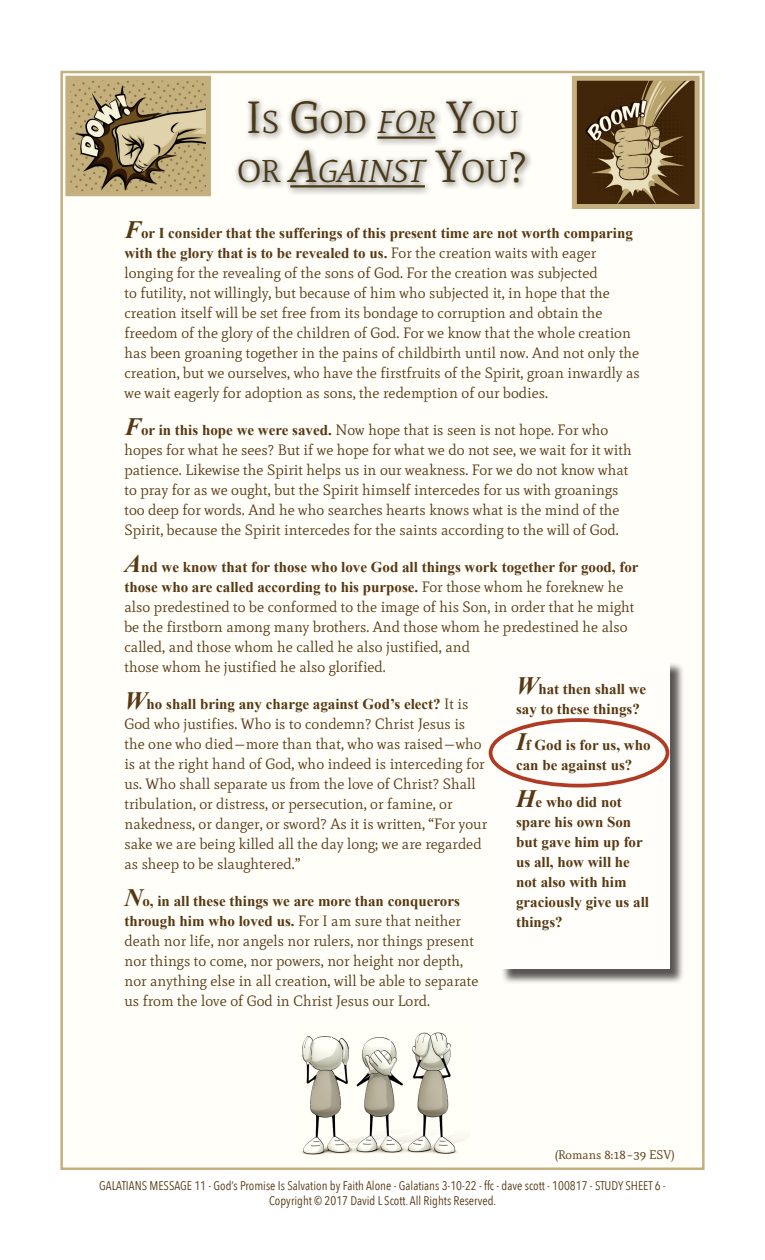
<style>
.page{position:relative;width:765px;height:1260px;background:#fff}
.page>*{position:absolute;margin:0;border:0;box-sizing:border-box;transform-origin:0 0}
.t1{font:italic 31.5px "Mate";color:#493816}
.t2{font:31.5px "Mate";color:#493816}
.t3{font:15px/20px "Mate";color:#573813}
.t4{font:700 15px/20px "Times New Roman";color:#573813}
.t5{font:12.5px "Avenir Next Condensed";color:#573915}
.t6{font:12.5px "Mate";color:#573813}
.s1{font-size:45px}
.s2{font-style:italic}
.s3{font-style:normal}
.s4{font-style:normal;font-size:45px}
.s5{font-family:"Times New Roman";font-weight:700;font-style:italic;font-size:25px}
.s6{font-family:"Times New Roman";font-weight:700}
.s7{font-style:italic;font-size:25px}
</style>
<div class="page">
<div style="left:60px;top:71px;width:645px;height:1099px;background:#fffef8;border:2px solid #c3af80"></div>
<div style="left:234px;top:96px;width:300px;height:100px;background:#231f20;opacity:.75"></div>
<hr style="left:377px;top:136px;width:58px;height:3px;background:#493816">
<hr style="left:290px;top:185px;width:135px;height:2px;background:#493816">
<img style="left:71px;top:82px;width:134px;height:108px">
<div style="left:65px;top:76px;width:146px;height:120px;border:5px solid #c3af80"></div>
<img style="left:578px;top:82px;width:116px;height:121px">
<div style="left:572px;top:76px;width:128px;height:133px;border:5px solid #c3af80"></div>
<img style="left:301px;top:1032px;width:164px;height:123px">
<div style="left:501px;top:662px;width:184px;height:323px;background:#231f20;opacity:.75"></div>
<div style="left:499px;top:660px;width:170px;height:309px;background:#fffefa"></div>
<div style="left:489px;top:718px;width:180px;height:70px;border:4px solid #b03b24;border-radius:50%"></div>
<p class="t2" style="left:246px;top:104px;width:274px"><span class="s1">I</span>S <span class="s1">G</span>OD <span class="s2">FOR</span> <span class="s1">Y</span>OU</p>
<p class="t1" style="left:237px;top:152px;width:292px"><span class="s3">OR</span> <span class="s1">A</span>GAINST <span class="s4">Y</span><span class="s3">OU</span><span class="s4">?</span></p>
<p class="t3" style="left:124px;top:223px;width:517px"><span class="s5">F</span><span class="s6">or I consider that the sufferings of this present time are not worth comparing with the glory that is to be revealed to us.</span> For the creation waits with eager longing for the revealing of the sons of God. For the creation was subjected<br>to futility, not willingly, but because of him who subjected it, in hope that the creation itself will be set free from its bondage to corruption and obtain the freedom of the glory of the children of God. For we know that the whole creation has been groaning together in the pains of childbirth until now. And not only the creation, but we ourselves, who have the firstfruits of the Spirit, groan inwardly as we wait eagerly for adoption as sons, the redemption of our bodies.</p>
<p class="t3" style="left:124px;top:420px;width:509px"><span class="s5">F</span><span class="s6">or in this hope we were saved.</span> Now hope that is seen is not hope. For who hopes for what he sees? But if we hope for what we do not see, we wait for it with patience. Likewise the Spirit helps us in our weakness. For we do not know what to pray for as we ought, but the Spirit himself intercedes for us with groanings too deep for words. And he who searches hearts knows what is the mind of the Spirit, because the Spirit intercedes for the saints according to the will of God.</p>
<p class="t3" style="left:124px;top:557px;width:516px"><span class="s5">A</span><span class="s6">nd we know that for those who love God all things work together for good, for those who are called according to his purpose.</span> For those whom he foreknew he also predestined to be conformed to the image of his Son, in order that he might be the firstborn among many brothers. And those whom he predestined he also called, and those whom he called he also justified, and<br>those whom he justified he also glorified.</p>
<p class="t3" style="left:124px;top:694px;width:364px"><span class="s5">W</span><span class="s6">ho shall bring any charge against God’s elect?</span> It is God who justifies. Who is to condemn? Christ Jesus is the one who died—more than that, who was raised—who is at the right hand of God, who indeed is interceding for us. Who shall separate us from the love of Christ? Shall tribulation, or distress, or persecution, or famine, or nakedness, or danger, or sword? As it is written, “For your sake we are being killed all the day long; we are regarded as sheep to be slaughtered.”</p>
<p class="t3" style="left:124px;top:891px;width:356px"><span class="s5">N</span><span class="s6">o, in all these things we are more than conquerors through him who loved us.</span> For I am sure that neither death nor life, nor angels nor rulers, nor things present nor things to come, nor powers, nor height nor depth, nor anything else in all creation, will be able to separate us from the love of God in Christ Jesus our Lord.</p>
<p class="t4" style="left:516px;top:678px;width:132px"><span class="s7">W</span>hat then shall we say to these things?</p>
<p class="t4" style="left:516px;top:735px;width:136px"><span class="s7">I</span>f God is for us, who can be against us?</p>
<p class="t4" style="left:516px;top:792px;width:134px"><span class="s7">H</span>e who did not spare his own Son but gave him up for us all, how will he not also with him graciously give us all things?</p>
<p class="t6" style="left:555px;top:1147px;width:121px">(Romans 8:18–39 ESV)</p>
<p class="t5" style="left:99px;top:1175px;width:568px">GALATIANS MESSAGE 11 - God’s Promise Is Salvation by Faith Alone - Galatians 3-10-22 - ffc - dave scott - 100817 - STUDY SHEET 6 -</p>
<p class="t5" style="left:269px;top:1190px;width:229px">Copyright © 2017 David L Scott. All Rights Reserved.</p>
</div>
